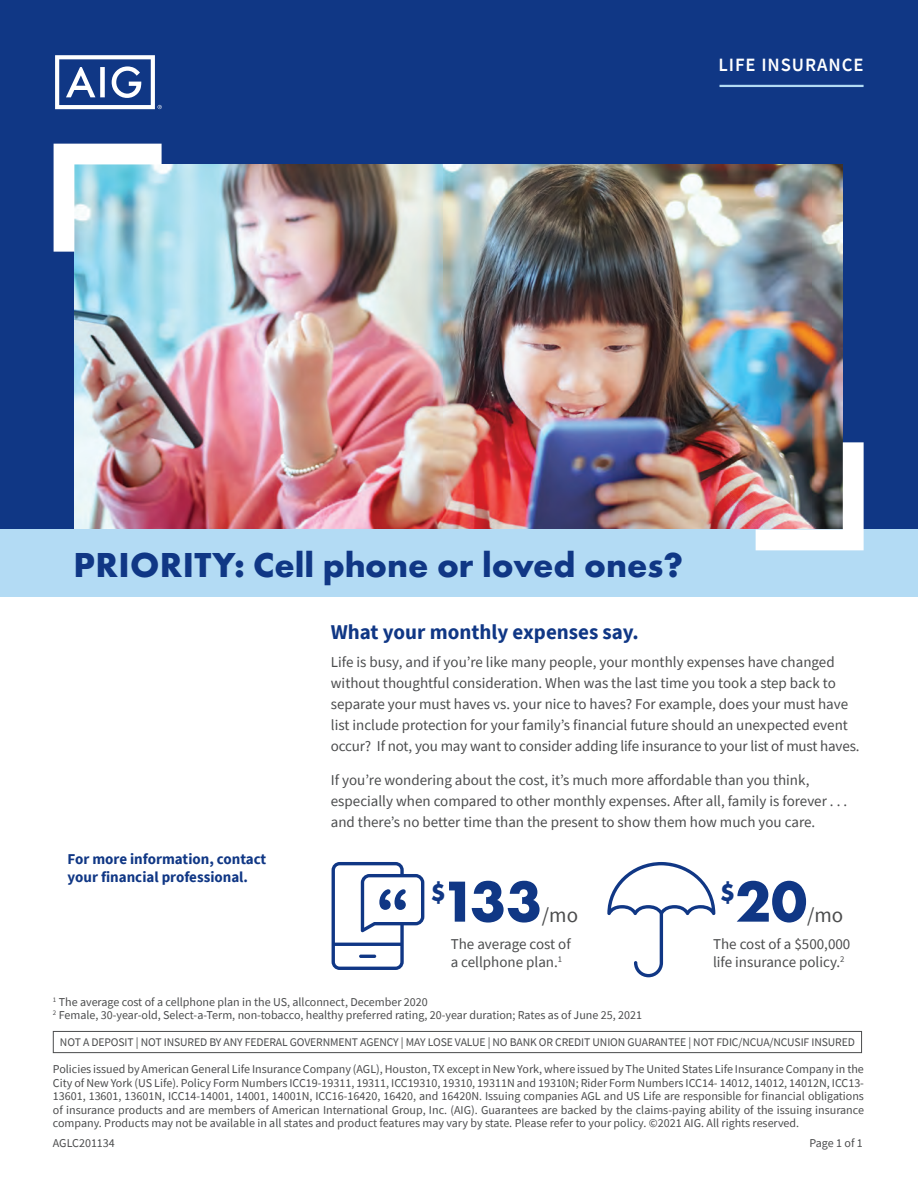
<style>
.page{position:relative;width:918px;height:1188px;background:#fff}
.page>*{position:absolute;margin:0;border:0;box-sizing:border-box;transform-origin:0 0}
.t1{font:700 60px "Futura PT";color:#103785}
.t2{font:700 36px "Futura PT";color:#103785}
.t3{font:700 25.5px "Futura PT";color:#103785}
.t4{font:700 21px "Source Sans Pro";color:#103785}
.t5{font:21px "Source Sans Pro";color:#4b4c4d}
.t6{font:600 18.75px "Source Sans Pro";letter-spacing:.05em;color:#fff}
.t7{font:15px/21px "Source Sans Pro";color:#4b4c4d}
.t8{font:700 15px/18px "Source Sans Pro";color:#103785}
.t9{font:12px/13.5px "Source Sans Pro";color:#4b4c4d}
.t10{font:11.7px "Source Sans Pro";letter-spacing:-.01em;color:#4b4c4d}
</style>
<div class="page">
<svg style="left:607px;top:862px;width:108px;height:115px"></svg>
<svg style="left:332px;top:862px;width:92px;height:108px"></svg>
<div style="left:53px;top:1031px;width:809px;height:22px;border:1px solid #4b4c4d"></div>
<div style="left:0;top:0;width:918px;height:551px;background:#103785"></div>
<svg style="left:55px;top:55px;width:107px;height:54px"></svg>
<img style="left:75px;top:165px;width:767px;height:365px">
<hr style="left:720px;top:85px;width:144px;height:2px;background:#b3dbf4">
<svg style="left:54px;top:144px;width:108px;height:108px"></svg>
<div style="left:0;top:530px;width:918px;height:67px;background:#b3dbf4"></div>
<img style="left:756px;top:442px;width:108px;height:108px">
<h3 class="t6" style="left:719px;top:52px;width:147px">LIFE INSURANCE</h3>
<h2 class="t2" style="left:74px;top:542px;width:611px">PRIORITY: Cell phone or loved ones?</h2>
<p class="t8" style="left:68px;top:850px;width:200px">For more information, contact your financial professional.</p>
<h3 class="t4" style="left:331px;top:618px;width:310px">What your monthly expenses say.</h3>
<p class="t7" style="left:331px;top:651px;width:530px">Life is busy, and if you’re like many people, your monthly expenses have changed without thoughtful consideration. When was the last time you took a step back to separate your must haves vs. your nice to haves? For example, does your must have list include protection for your family’s financial future should an unexpected event occur? If not, you may want to consider adding life insurance to your list of must haves.</p>
<p class="t7" style="left:331px;top:770px;width:518px">If you’re wondering about the cost, it’s much more affordable than you think, especially when compared to other monthly expenses. After all, family is forever . . . and there’s no better time than the present to show them how much you care.</p>
<h3 class="t3" style="left:430px;top:876px;width:17px">$</h3>
<h1 class="t1" style="left:441px;top:863px;width:103px">133</h1>
<h3 class="t5" style="left:542px;top:901px;width:38px">/mo</h3>
<p class="t7" style="left:451px;top:935px;width:121px;line-height:18px">The average cost of a cellphone plan.<sup>1</sup></p>
<h3 class="t3" style="left:720px;top:876px;width:17px">$</h3>
<h1 class="t1" style="left:735px;top:863px;width:74px">20</h1>
<h3 class="t5" style="left:807px;top:901px;width:38px">/mo</h3>
<p class="t7" style="left:713px;top:935px;width:139px;line-height:18px">The cost of a $500,000 life insurance policy.<sup>2</sup></p>
<p class="t9" style="left:53px;top:995px;width:591px"><sup>1</sup> The average cost of a cellphone plan in the US, allconnect, December 2020<br><sup>2</sup> Female, 30-year-old, Select-a-Term, non-tobacco, healthy preferred rating, 20-year duration; Rates as of June 25, 2021</p>
<p class="t10" style="left:60px;top:1035px;width:796px">NOT A DEPOSIT | NOT INSURED BY ANY FEDERAL GOVERNMENT AGENCY | MAY LOSE VALUE | NO BANK OR CREDIT UNION GUARANTEE | NOT FDIC/NCUA/NCUSIF INSURED</p>
<p class="t9" style="left:53px;top:1062px;width:813px;text-align:justify">Policies issued by American General Life Insurance Company (AGL), Houston, TX except in New York, where issued by The United States Life Insurance Company in the City of New York (US Life). Policy Form Numbers ICC19-19311, 19311, ICC19310, 19310, 19311N and 19310N; Rider Form Numbers ICC14- 14012, 14012, 14012N, ICC13- 13601, 13601, 13601N, ICC14-14001, 14001, 14001N, ICC16-16420, 16420, and 16420N. Issuing companies AGL and US Life are responsible for financial obligations of insurance products and are members of American International Group, Inc. (AIG). Guarantees are backed by the claims-paying ability of the issuing insurance company. Products may not be available in all states and product features may vary by state. Please refer to your policy. ©2021 AIG. All rights reserved.</p>
<p class="t9" style="left:53px;top:1137px;width:63px">AGLC201134</p>
<p class="t9" style="left:810px;top:1137px;width:55px">Page 1 of 1</p>
</div>
